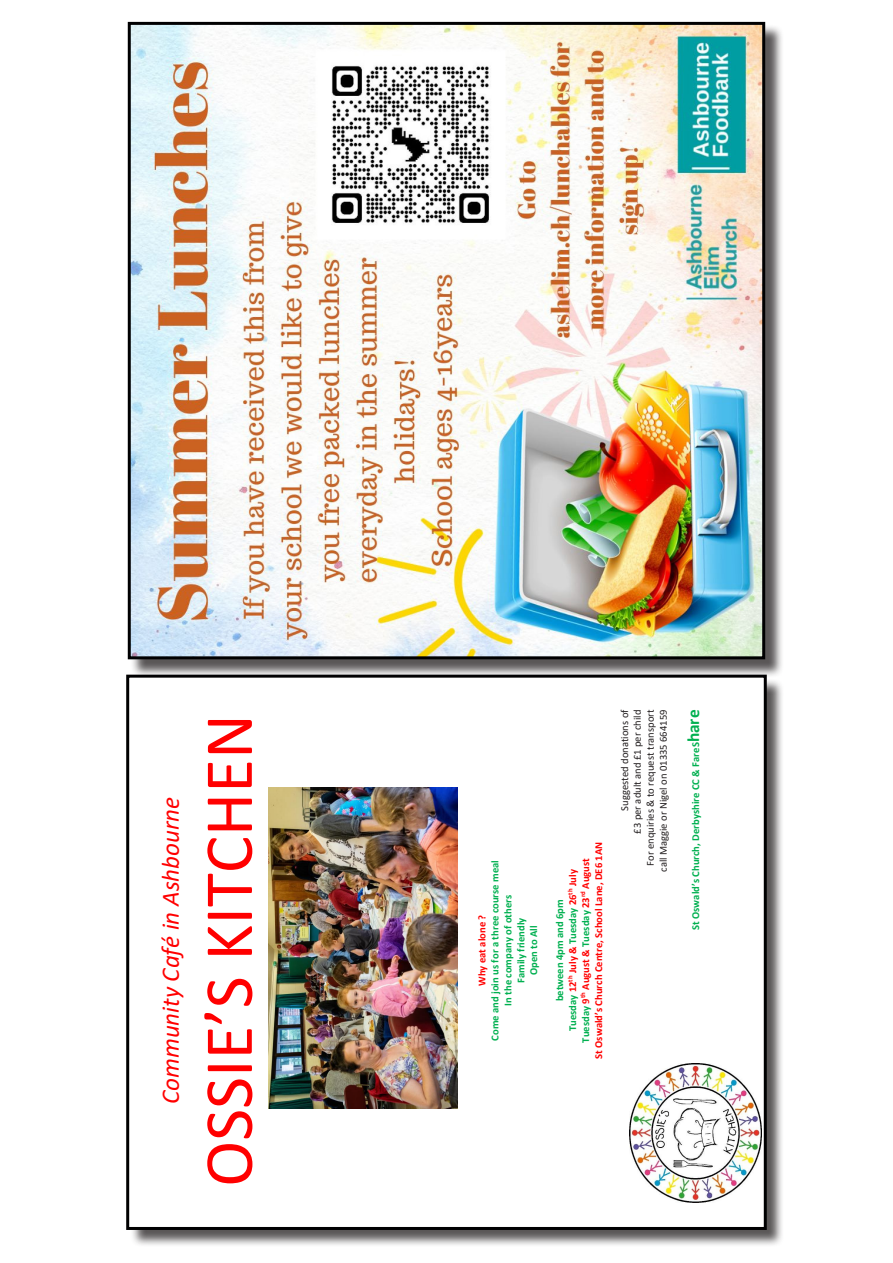
<style>
.page{position:relative;width:893px;height:1263px;background:#fff}
.page>*{position:absolute;margin:0;border:0;box-sizing:border-box;transform-origin:0 0}
.t1{font:69.45px "Calibri";color:#f00}
.t2{font:italic 25.05px "Calibri";color:#f00}
.t3{font:700 10.65px/12.9px "Calibri";color:#00b050;text-align:center}
.t4{font:700 10.65px/12.9px "Calibri";color:#f00;text-align:center}
.t5{font:10.65px/12.9px "Calibri";color:#231f20;text-align:right}
.s1{color:#f00}
.s2{color:#00b050}
.s3{font-size:17.4px}
</style>
<div class="page">
<div style="left:130px;top:24px;width:654px;height:654px;background:#231f20;opacity:.75"></div>
<img style="left:132px;top:26px;width:629px;height:629px">
<div style="left:128px;top:22px;width:637px;height:637px;border:3px solid #000001"></div>
<div style="left:130px;top:678px;width:654px;height:569px;background:#231f20;opacity:.75"></div>
<div style="left:128px;top:676px;width:637px;height:552px;background:#fff"></div>
<img style="left:630px;top:1063px;width:132px;height:139px">
<img style="left:269px;top:787px;width:188px;height:321px">
<div style="left:126px;top:675px;width:641px;height:555px;border:3px solid #000001"></div>
<p class="t2" style="left:153px;top:1104px;width:309px;rotate:-90deg">Community Café in Ashbourne</p>
<p class="t1" style="left:181px;top:1187px;width:474px;rotate:-90deg">OSSIE’S KITCHEN</p>
<p class="t3" style="left:475px;top:1041px;width:182px;rotate:-90deg"><span class="s1">Why eat alone ?<br></span>Come and join us for a three course meal<br>In the company of others<br>Family friendly<br>Open to All</p>
<p class="t4" style="left:553px;top:1059px;width:218px;rotate:-90deg"><span class="s2">between 4pm and 6pm<br>Tuesday</span> 12<sup>th</sup> July &amp; <span class="s2">Tuesday</span> 26<sup>th</sup> July<br><span class="s2">Tuesday</span> 9<sup>th</sup> August &amp; <span class="s2">Tuesday</span> 23<sup>rd</sup> August<br>St Oswald’s Church Centre, School Lane, DE6 1AN</p>
<p class="t5" style="left:618px;top:872px;width:164px;rotate:-90deg">Suggested donations of<br>£3 per adult and £1 per child<br>For enquiries &amp; to request transport call Maggie or Nigel on 01335 664159</p>
<p class="t3" style="left:689px;top:930px;width:222px;rotate:-90deg">St Oswald’s Church, Derbyshire CC &amp; FareS<span class="s3">hare</span></p>
</div>
